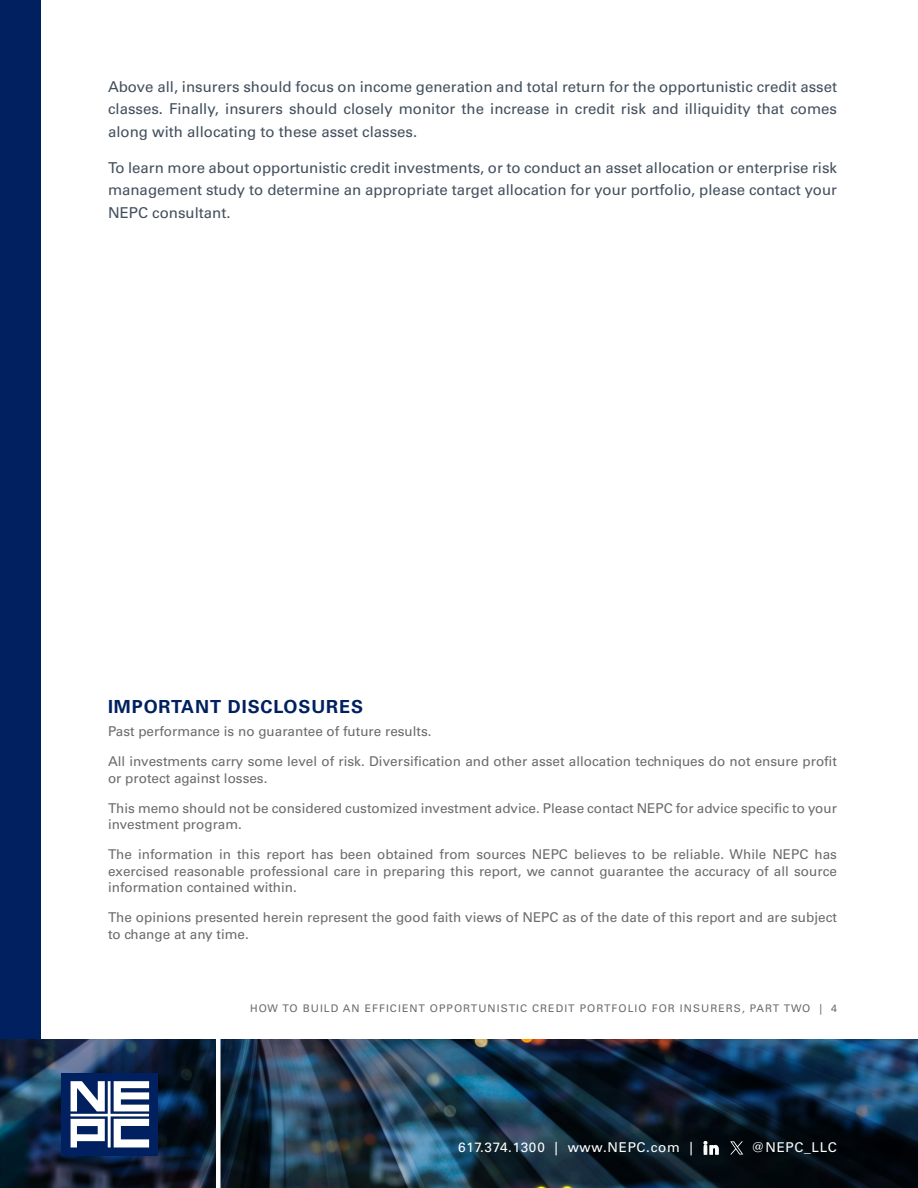
<style>
.page{position:relative;width:918px;height:1188px;background:#fff}
.page>*{position:absolute;margin:0;border:0;box-sizing:border-box;transform-origin:0 0}
.Heading{font:700 18px "Univers LT Pro 65";letter-spacing:.05em;color:#002060}
.Main_Body_Text{font:15px/22.5px "Univers LT Pro 55 Roman";color:#43505e;text-align:justify}
.Disclosures{font:13.5px/16.5px "Univers LT Pro 55 Roman";color:#6b6b6b}
.t1{font:13.5px "Univers LT Pro 55 Roman";letter-spacing:.05em;color:#fff}
.Main_Body_Text-2{font:10.5px "Univers LT Pro 55 Roman";letter-spacing:.1em;color:#6b6b6b}
</style>
<div class="page">
<div style="left:0;top:0;width:40px;height:1188px;background:#002060"></div>
<img style="left:0;top:1040px;width:918px;height:148px">
<hr style="left:216px;top:1024px;width:4px;height:164px;background:#fff">
<div style="left:61px;top:1074px;width:97px;height:82px;background:#002060"></div>
<svg style="left:70px;top:1081px;width:79px;height:66px"></svg>
<svg style="left:730px;top:1141px;width:13px;height:14px"></svg>
<svg style="left:704px;top:1141px;width:14px;height:13px"></svg>
<p class="Main_Body_Text" style="left:108px;top:75px;width:731px">Above all, insurers should focus on income generation and total return for the opportunistic credit asset classes. Finally, insurers should closely monitor the increase in credit risk and illiquidity that comes along with allocating to these asset classes.</p>
<p class="Main_Body_Text" style="left:108px;top:156px;width:731px">To learn more about opportunistic credit investments, or to conduct an asset allocation or enterprise risk management study to determine an appropriate target allocation for your portfolio, please contact your NEPC consultant.</p>
<p class="Heading" style="left:108px;top:694px;width:257px">IMPORTANT DISCLOSURES</p>
<p class="Disclosures" style="left:108px;top:722px;width:325px">Past performance is no guarantee of future results.</p>
<p class="Disclosures" style="left:108px;top:752px;width:731px">All investments carry some level of risk. Diversification and other asset allocation techniques do not ensure profit or protect against losses.</p>
<p class="Disclosures" style="left:108px;top:799px;width:731px">This memo should not be considered customized investment advice. Please contact NEPC for advice specific to your investment program.</p>
<p class="Disclosures" style="left:108px;top:845px;width:731px;text-align:justify">The information in this report has been obtained from sources NEPC believes to be reliable. While NEPC has exercised reasonable professional care in preparing this report, we cannot guarantee the accuracy of all source information contained within.</p>
<p class="Disclosures" style="left:108px;top:908px;width:730px">The opinions presented herein represent the good faith views of NEPC as of the date of this report and are subject to change at any time.</p>
<p class="Main_Body_Text-2" style="left:250px;top:1001px;width:588px">HOW TO BUILD AN EFFICIENT OPPORTUNISTIC CREDIT PORTFOLIO FOR INSURERS, PART TWO | 4</p>
<p class="t1" style="left:458px;top:1138px;width:236px">617.374.1300 | www.NEPC.com |</p>
<p class="t1" style="left:751px;top:1138px;width:87px">@NEPC_LLC</p>
</div>
